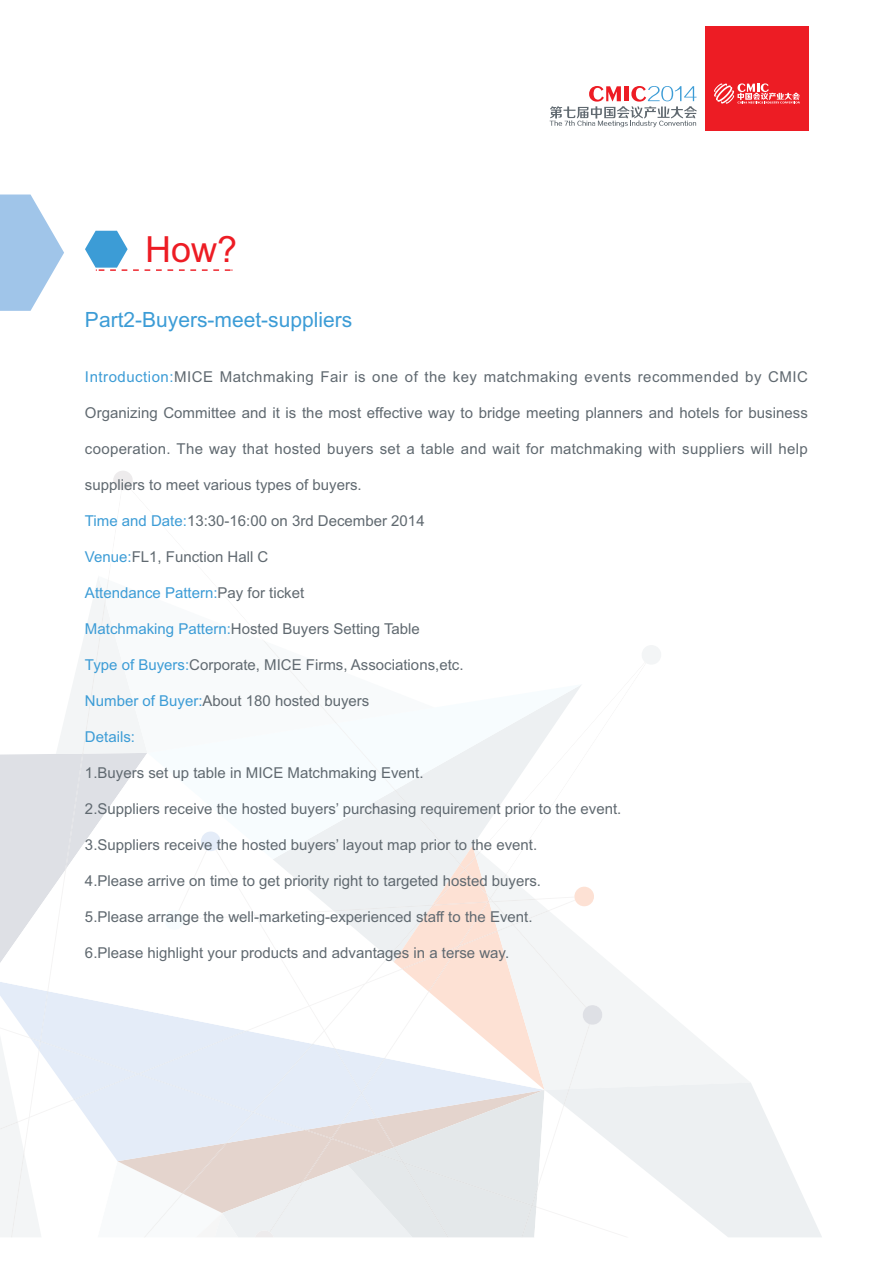
<style>
.page{position:relative;width:893px;height:1263px;background:#fff}
.page>*{position:absolute;margin:0;border:0;box-sizing:border-box;transform-origin:0 0}
.t1{font:36px "Arial";color:#ed1c24}
.t2{font:21px "Arial";color:#3c9cd6}
.t3{font:15px "Arial";color:#606970}
.t4{font:15px "Arial";letter-spacing:.02em;color:#606970}
.t5{font:15px "Arial";letter-spacing:.035em;color:#606970}
.t6{font:15px "Arial";color:#3c9cd6}
.s1{color:#3c9cd6}
.s2{color:#606970}
</style>
<div class="page">
<svg style="left:113px;top:471px;width:20px;height:19px"></svg>
<svg style="left:0;top:578px;width:822px;height:659px"></svg>
<div style="left:705px;top:26px;width:103px;height:104px;background:#ed1c24"></div>
<svg style="left:714px;top:83px;width:85px;height:21px"></svg>
<svg style="left:550px;top:86px;width:146px;height:41px"></svg>
<svg style="left:85px;top:231px;width:147px;height:40px"></svg>
<svg style="left:0;top:195px;width:64px;height:116px"></svg>
<h1 class="t1" style="left:145px;top:236px;width:94px">How?</h1>
<h2 class="t2" style="left:85px;top:312px;width:269px">Part2-Buyers-meet-suppliers</h2>
<p class="t5" style="left:85px;top:371px;width:724px"><span class="s1">Introduction:</span>MICE Matchmaking Fair is one of the key matchmaking events recommended by CMIC</p>
<p class="t3" style="left:85px;top:407px;width:724px">Organizing Committee and it is the most effective way to bridge meeting planners and hotels for business</p>
<p class="t4" style="left:85px;top:443px;width:724px">cooperation. The way that hosted buyers set a table and wait for matchmaking with suppliers will help</p>
<p class="t3" style="left:85px;top:479px;width:278px">suppliers to meet various types of buyers.</p>
<p class="t3" style="left:85px;top:515px;width:341px"><span class="s1">Time and Date:</span>13:30-16:00 on 3rd December 2014</p>
<p class="t3" style="left:85px;top:551px;width:185px"><span class="s1">Venue:</span>FL1, Function Hall C</p>
<p class="t6" style="left:85px;top:587px;width:221px">Attendance Pattern:<span class="s2">Pay for ticket</span></p>
<p class="t3" style="left:85px;top:623px;width:336px"><span class="s1">Matchmaking Pattern:</span>Hosted Buyers Setting Table</p>
<p class="t3" style="left:85px;top:659px;width:380px"><span class="s1">Type of Buyers:</span>Corporate, MICE Firms, Associations,etc.</p>
<p class="t3" style="left:85px;top:695px;width:286px"><span class="s1">Number of Buyer:</span>About 180 hosted buyers</p>
<p class="t6" style="left:85px;top:731px;width:52px">Details:</p>
<p class="t3" style="left:85px;top:767px;width:340px">1.Buyers set up table in MICE Matchmaking Event.</p>
<p class="t3" style="left:85px;top:803px;width:538px">2.Suppliers receive the hosted buyers’ purchasing requirement prior to the event.</p>
<p class="t3" style="left:85px;top:839px;width:454px">3.Suppliers receive the hosted buyers’ layout map prior to the event.</p>
<p class="t3" style="left:85px;top:875px;width:458px">4.Please arrive on time to get priority right to targeted hosted buyers.</p>
<p class="t3" style="left:85px;top:911px;width:449px">5.Please arrange the well-marketing-experienced staff to the Event.</p>
<p class="t3" style="left:85px;top:947px;width:426px">6.Please highlight your products and advantages in a terse way.</p>
</div>
